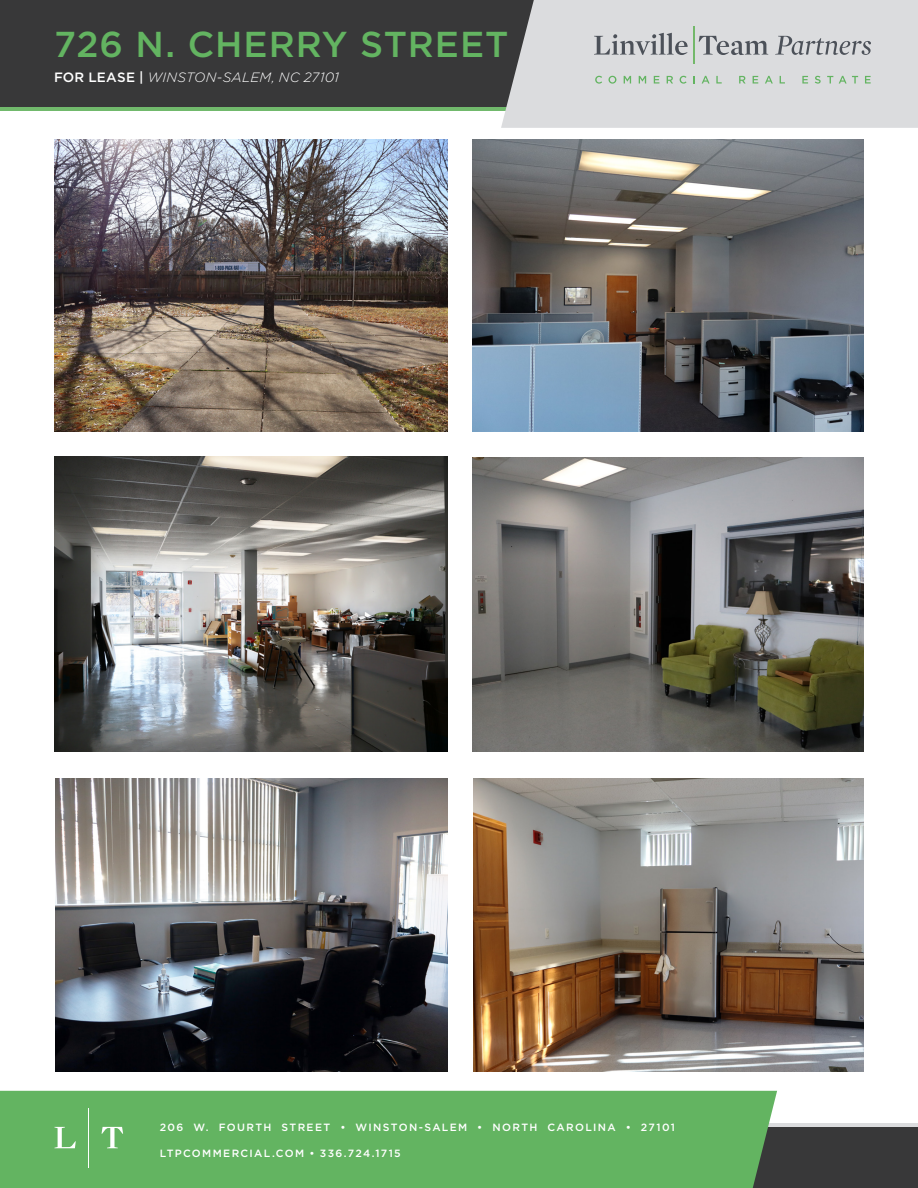
<style>
.page{position:relative;width:918px;height:1188px;background:#fff}
.page>*{position:absolute;margin:0;border:0;box-sizing:border-box;transform-origin:0 0}
.t1{font:500 36px "Gotham";letter-spacing:.025em;color:#63b461}
.t2{font:italic 300 13.5px "Gotham";letter-spacing:.02em;color:#fff}
.t3{font:500 10.5px "Gotham";letter-spacing:.125em;color:#fff}
.s1{font-weight:500;font-style:normal}
</style>
<div class="page">
<div style="left:0;top:1123px;width:918px;height:65px;background:#383839"></div>
<div style="left:0;top:0;width:918px;height:110px;background:#383839"></div>
<hr style="left:0;top:107px;width:918px;height:3px;background:#71b96c">
<div style="left:501px;top:0;width:417px;height:128px;background:#dbdcde"></div>
<svg style="left:594px;top:33px;width:94px;height:22px;background:#b1b3b7"></svg>
<hr style="left:693px;top:26px;width:1px;height:38px;background:#73b86a">
<svg style="left:699px;top:36px;width:69px;height:19px"></svg>
<svg style="left:775px;top:36px;width:96px;height:19px;background:#b5b7ba"></svg>
<svg style="left:595px;top:76px;width:7px;height:8px"></svg>
<svg style="left:608px;top:76px;width:8px;height:8px"></svg>
<svg style="left:624px;top:76px;width:7px;height:8px"></svg>
<svg style="left:639px;top:76px;width:7px;height:8px"></svg>
<svg style="left:654px;top:76px;width:5px;height:8px"></svg>
<svg style="left:667px;top:76px;width:6px;height:8px"></svg>
<svg style="left:680px;top:76px;width:7px;height:8px"></svg>
<svg style="left:693px;top:76px;width:2px;height:8px"></svg>
<svg style="left:702px;top:76px;width:8px;height:8px"></svg>
<svg style="left:716px;top:76px;width:6px;height:8px"></svg>
<svg style="left:739px;top:76px;width:7px;height:8px"></svg>
<svg style="left:753px;top:76px;width:5px;height:8px"></svg>
<svg style="left:765px;top:76px;width:8px;height:8px"></svg>
<svg style="left:780px;top:76px;width:5px;height:8px"></svg>
<svg style="left:802px;top:76px;width:6px;height:8px"></svg>
<svg style="left:815px;top:76px;width:6px;height:8px"></svg>
<svg style="left:827px;top:76px;width:6px;height:8px"></svg>
<svg style="left:839px;top:76px;width:19px;height:8px"></svg>
<svg style="left:865px;top:76px;width:6px;height:8px"></svg>
<hr style="left:0;top:1123px;width:918px;height:3px;background:#dbdcde">
<div style="left:0;top:1091px;width:777px;height:97px;background:#63b461"></div>
<svg style="left:54px;top:1127px;width:22px;height:21px"></svg>
<hr style="left:88px;top:1108px;width:1px;height:59px;background:#fff">
<svg style="left:102px;top:1127px;width:21px;height:21px"></svg>
<img style="left:55px;top:779px;width:392px;height:292px">
<img style="left:474px;top:779px;width:390px;height:292px">
<img style="left:54px;top:457px;width:393px;height:294px">
<img style="left:54px;top:139px;width:393px;height:293px">
<img style="left:472px;top:139px;width:392px;height:293px">
<img style="left:472px;top:457px;width:392px;height:294px">
<h1 class="t1" style="left:54px;top:20px;width:456px">726 N. CHERRY STREET</h1>
<p class="t2" style="left:54px;top:68px;width:287px"><span class="s1">FOR LEASE |</span> WINSTON-SALEM, NC 27101</p>
<p class="t3" style="left:160px;top:1120px;width:517px">206 W. FOURTH STREET • WINSTON-SALEM • NORTH CAROLINA • 27101</p>
<p class="t3" style="left:160px;top:1146px;width:243px">LTPCOMMERCIAL.COM • 336.724.1715</p>
</div>
